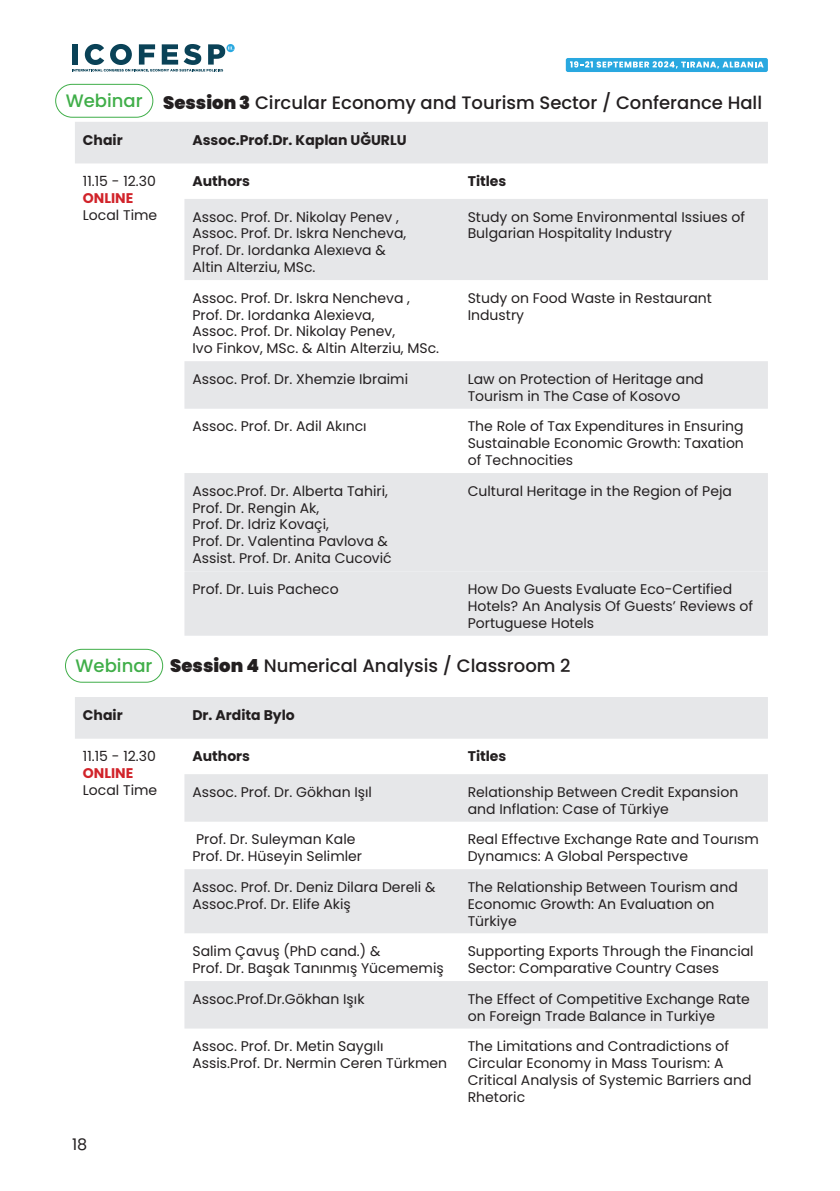
<style>
.page{position:relative;width:840px;height:1191px;background:#fff}
.page>*{position:absolute;margin:0;border:0;box-sizing:border-box;transform-origin:0 0}
.t1{font:500 18px "Poppins";color:#231f20}
.t2{font:500 18px "Poppins";color:#40ae49}
.t3{font:16px "Poppins";color:#231f20}
.t4{font:14px/16.8px "Poppins";color:#231f20}
.t5{font:700 14px "Poppins";color:#231f20}
.s1{font-weight:900}
.s2{font-weight:700;color:#d1232a}
</style>
<div class="page">
<svg style="left:72px;top:44px;width:161px;height:28px"></svg>
<div style="left:565px;top:58px;width:202px;height:14px;background:#29a8e0;border-radius:2px"></div>
<svg style="left:570px;top:61px;width:193px;height:8px"></svg>
<div style="left:75px;top:122px;width:692px;height:41px;background:#e6e7e9"></div>
<div style="left:184px;top:199px;width:583px;height:81px;background:#e6e7e9"></div>
<div style="left:184px;top:361px;width:583px;height:48px;background:#e6e7e9"></div>
<div style="left:184px;top:473px;width:583px;height:98px;background:#e6e7e9"></div>
<div style="left:184px;top:571px;width:583px;height:64px;background:#e6e7e9"></div>
<div style="left:75px;top:697px;width:692px;height:41px;background:#e6e7e9"></div>
<div style="left:184px;top:774px;width:583px;height:47px;background:#e6e7e9"></div>
<div style="left:184px;top:869px;width:583px;height:64px;background:#e6e7e9"></div>
<svg style="left:185px;top:1028px;width:582px;height:1px"></svg>
<div style="left:184px;top:981px;width:583px;height:47px;background:#e6e7e9"></div>
<div style="left:65px;top:649px;width:98px;height:33px;border:1px solid #40ae49;border-radius:16px"></div>
<div style="left:55px;top:84px;width:98px;height:34px;border:1px solid #40ae49;border-radius:16px"></div>
<p class="t2" style="left:66px;top:90px;width:78px">Webinar</p>
<p class="t1" style="left:163px;top:93px;width:600px"><span class="s1">Session 3</span> Circular Economy and Tourism Sector / Conferance Hall</p>
<p class="t5" style="left:83px;top:131px;width:41px">Chair</p>
<p class="t5" style="left:192px;top:131px;width:215px">Assoc.Prof.Dr. Kaplan UĞURLU</p>
<p class="t4" style="left:83px;top:173px;width:76px">11.15 - 12.30<br><span class="s2">ONLINE<br></span>Local Time</p>
<p class="t5" style="left:192px;top:173px;width:59px">Authors</p>
<p class="t5" style="left:467px;top:173px;width:40px">Titles</p>
<p class="t4" style="left:192px;top:208px;width:208px">Assoc. Prof. Dr. Nikolay Penev ,</p>
<p class="t4" style="left:192px;top:225px;width:215px">Assoc. Prof. Dr. Iskra Nencheva,</p>
<p class="t4" style="left:192px;top:242px;width:195px">Prof. Dr. Iordanka Alexıeva &amp;</p>
<p class="t4" style="left:192px;top:259px;width:124px">Altin Alterziu, MSc.</p>
<p class="t4" style="left:467px;top:208px;width:279px">Study on Some Environmental Issiues of<br>Bulgarian Hospitality Industry</p>
<p class="t4" style="left:192px;top:289px;width:219px">Assoc. Prof. Dr. Iskra Nencheva ,</p>
<p class="t4" style="left:192px;top:306px;width:183px">Prof. Dr. Iordanka Alexieva,</p>
<p class="t4" style="left:192px;top:323px;width:204px">Assoc. Prof. Dr. Nikolay Penev,</p>
<p class="t4" style="left:192px;top:340px;width:248px">Ivo Finkov, MSc. &amp; Altin Alterziu, MSc.</p>
<p class="t4" style="left:467px;top:289px;width:246px">Study on Food Waste in Restaurant<br>Industry</p>
<p class="t4" style="left:192px;top:371px;width:217px">Assoc. Prof. Dr. Xhemzie Ibraimi</p>
<p class="t4" style="left:467px;top:371px;width:237px">Law on Protection of Heritage and<br>Tourism in The Case of Kosovo</p>
<p class="t4" style="left:192px;top:418px;width:176px">Assoc. Prof. Dr. Adil Akıncı</p>
<p class="t4" style="left:467px;top:418px;width:277px;text-align:justify">The Role of Tax Expenditures in Ensuring Sustainable Economic Growth: Taxation of Technocities</p>
<p class="t4" style="left:192px;top:482px;width:197px">Assoc.Prof. Dr. Alberta Tahiri,</p>
<p class="t4" style="left:192px;top:499px;width:128px">Prof. Dr. Rengin Ak,</p>
<p class="t4" style="left:192px;top:516px;width:138px">Prof. Dr. Idriz Kovaçi,</p>
<p class="t4" style="left:192px;top:533px;width:197px">Prof. Dr. Valentina Pavlova &amp;</p>
<p class="t4" style="left:192px;top:550px;width:201px">Assist. Prof. Dr. Anita Cucović</p>
<p class="t4" style="left:467px;top:482px;width:265px">Cultural Heritage in the Region of Peja</p>
<p class="t4" style="left:192px;top:581px;width:148px">Prof. Dr. Luis Pacheco</p>
<p class="t4" style="left:467px;top:581px;width:287px">How Do Guests Evaluate Eco-Certified<br>Hotels? An Analysis Of Guests’ Reviews of<br>Portuguese Hotels</p>
<p class="t2" style="left:76px;top:655px;width:78px">Webinar</p>
<p class="t1" style="left:170px;top:655px;width:401px"><span class="s1">Session 4</span> Numerical Analysis / Classroom 2</p>
<p class="t5" style="left:83px;top:706px;width:41px">Chair</p>
<p class="t5" style="left:192px;top:706px;width:104px">Dr. Ardita Bylo</p>
<p class="t4" style="left:83px;top:748px;width:76px">11.15 - 12.30<br><span class="s2">ONLINE<br></span>Local Time</p>
<p class="t5" style="left:192px;top:748px;width:59px">Authors</p>
<p class="t5" style="left:467px;top:748px;width:40px">Titles</p>
<p class="t4" style="left:192px;top:783px;width:181px">Assoc. Prof. Dr. Gökhan Işıl</p>
<p class="t4" style="left:467px;top:783px;width:272px">Relationship Between Credit Expansion and Inflation: Case of Türkiye</p>
<p class="t4" style="left:192px;top:831px;width:171px">Prof. Dr. Suleyman Kale<br>Prof. Dr. Hüseyin Selimler</p>
<p class="t4" style="left:467px;top:831px;width:292px">Real Effectıve Exchange Rate and Tourısm<br>Dynamıcs: A Global Perspectıve</p>
<p class="t4" style="left:192px;top:878px;width:244px">Assoc. Prof. Dr. Deniz Dilara Dereli &amp;<br>Assoc.Prof. Dr. Elife Akiş</p>
<p class="t4" style="left:467px;top:878px;width:271px">The Relationship Between Tourism and<br>Economıc Growth: An Evaluatıon on<br>Türkiye</p>
<p class="t4" style="left:192px;top:943px;width:253px">Salim Çavuş (PhD cand.) &amp;<br>Prof. Dr. Başak Tanınmış Yücememiş</p>
<p class="t4" style="left:467px;top:943px;width:287px">Supporting Exports Through the Financial<br>Sector: Comparative Country Cases</p>
<p class="t4" style="left:192px;top:990px;width:173px">Assoc.Prof.Dr.Gökhan Işık</p>
<p class="t4" style="left:467px;top:990px;width:283px">The Effect of Competitive Exchange Rate on Foreign Trade Balance in Turkiye</p>
<p class="t4" style="left:192px;top:1038px;width:256px">Assoc. Prof. Dr. Metin Saygılı<br>Assis.Prof. Dr. Nermin Ceren Türkmen</p>
<p class="t4" style="left:467px;top:1038px;width:285px">The Limitations and Contradictions of<br>Circular Economy in Mass Tourism: A<br>Critical Analysis of Systemic Barriers and<br>Rhetoric</p>
<p class="t3" style="left:72px;top:1135px;width:17px">18</p>
</div>
